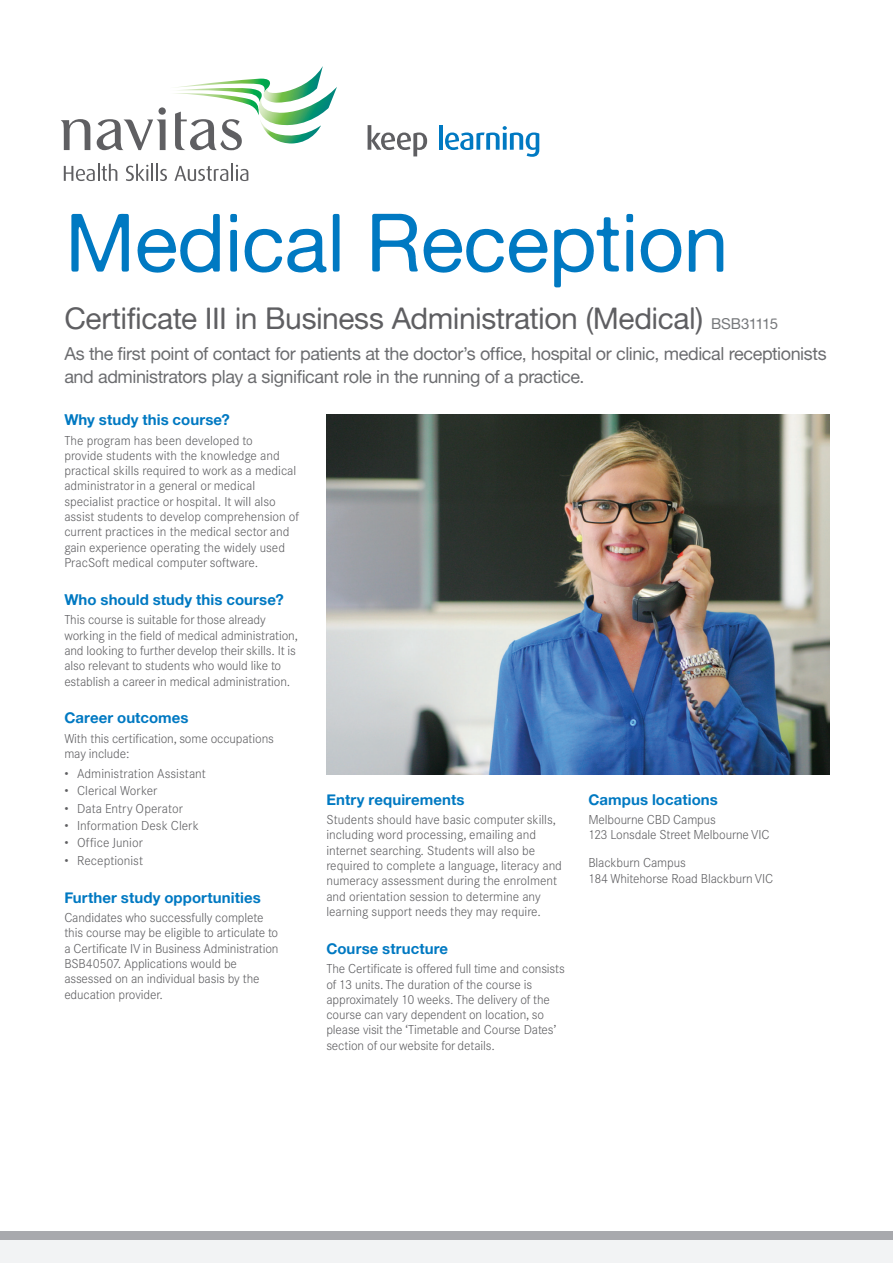
<style>
.page{position:relative;width:893px;height:1263px;background:#fff}
.page>*{position:absolute;margin:0;border:0;box-sizing:border-box;transform-origin:0 0}
.t1{font:81px "Alte Haas Grotesk";letter-spacing:-.01em;color:#0079c2}
.t2{font:30px "Alte Haas Grotesk";letter-spacing:-.015em;color:#5f5f62}
.t3{font:18px/22.5px "Alte Haas Grotesk";letter-spacing:-.025em;color:#6c6d70}
.t4{font:15px "Alte Haas Grotesk Bold";letter-spacing:.005em;color:#0079c2}
.t5{font:300 12.75px/15.3px "Corporate SBQ";letter-spacing:-.01em;color:#5f5f62}
.s1{font-size:15px;color:#76787b}
</style>
<div class="page">
<svg style="left:64px;top:164px;width:53px;height:17px"></svg>
<svg style="left:126px;top:164px;width:41px;height:17px"></svg>
<svg style="left:174px;top:164px;width:74px;height:17px"></svg>
<svg style="left:61px;top:119px;width:29px;height:31px"></svg>
<svg style="left:97px;top:66px;width:240px;height:85px"></svg>
<svg style="left:368px;top:125px;width:59px;height:31px"></svg>
<hr style="left:439px;top:125px;width:3px;height:25px;background:#0079c2">
<svg style="left:445px;top:126px;width:94px;height:31px"></svg>
<div style="left:0;top:1233px;width:893px;height:30px;background:#f2f3f4"></div>
<div style="left:0;top:1231px;width:893px;height:8px;background:#a8a9ad"></div>
<img style="left:327px;top:414px;width:502px;height:360px">
<h1 class="t1" style="left:65px;top:195px;width:665px">Medical Reception</h1>
<h2 class="t2" style="left:64px;top:301px;width:715px">Certificate III in Business Administration (Medical) <span class="s1">BSB31115</span></h2>
<h3 class="t3" style="left:64px;top:342px;width:764px">As the first point of contact for patients at the doctor’s office, hospital or clinic, medical receptionists and administrators play a significant role in the running of a practice.</h3>
<p class="t4" style="left:64px;top:410px;width:167px">Why study this course?</p>
<p class="t5" style="left:64px;top:433px;width:236px">The program has been developed to<br>provide students with the knowledge and practical skills required to work as a medical administrator in a general or medical specialist practice or hospital. It will also assist students to develop comprehension of current practices in the medical sector and gain experience operating the widely used PracSoft medical computer software.</p>
<p class="t4" style="left:64px;top:590px;width:221px">Who should study this course?</p>
<p class="t5" style="left:64px;top:612px;width:235px">This course is suitable for those already working in the field of medical administration, and looking to further develop their skills. It is also relevant to students who would like to establish a career in medical administration.</p>
<p class="t4" style="left:64px;top:709px;width:126px">Career outcomes</p>
<p class="t5" style="left:64px;top:731px;width:211px">With this certification, some occupations may include:</p>
<p class="t5" style="left:64px;top:766px;width:143px">• Administration Assistant</p>
<p class="t5" style="left:64px;top:783px;width:95px">• Clerical Worker</p>
<p class="t5" style="left:64px;top:800px;width:120px">• Data Entry Operator</p>
<p class="t5" style="left:64px;top:818px;width:136px">• Information Desk Clerk</p>
<p class="t5" style="left:64px;top:835px;width:80px">• Office Junior</p>
<p class="t5" style="left:64px;top:853px;width:80px">• Receptionist</p>
<p class="t4" style="left:64px;top:888px;width:198px">Further study opportunities</p>
<p class="t5" style="left:64px;top:910px;width:216px">Candidates who successfully complete this course may be eligible to articulate to a Certificate IV in Business Administration BSB40507. Applications would be assessed on an individual basis by the education provider.</p>
<p class="t4" style="left:588px;top:790px;width:131px">Campus locations</p>
<p class="t5" style="left:588px;top:812px;width:183px">Melbourne CBD Campus<br>123 Lonsdale Street Melbourne VIC</p>
<p class="t5" style="left:588px;top:855px;width:186px">Blackburn Campus<br>184 Whitehorse Road Blackburn VIC</p>
<p class="t4" style="left:326px;top:790px;width:140px">Entry requirements</p>
<p class="t5" style="left:326px;top:812px;width:237px">Students should have basic computer skills, including word processing, emailing and internet searching. Students will also be required to complete a language, literacy and numeracy assessment during the enrolment and orientation session to determine any learning support needs they may require.</p>
<p class="t4" style="left:326px;top:939px;width:123px">Course structure</p>
<p class="t5" style="left:326px;top:961px;width:240px">The Certificate is offered full time and consists of 13 units. The duration of the course is approximately 10 weeks. The delivery of the course can vary dependent on location, so please visit the ‘Timetable and Course Dates’ section of our website for details.</p>
</div>
